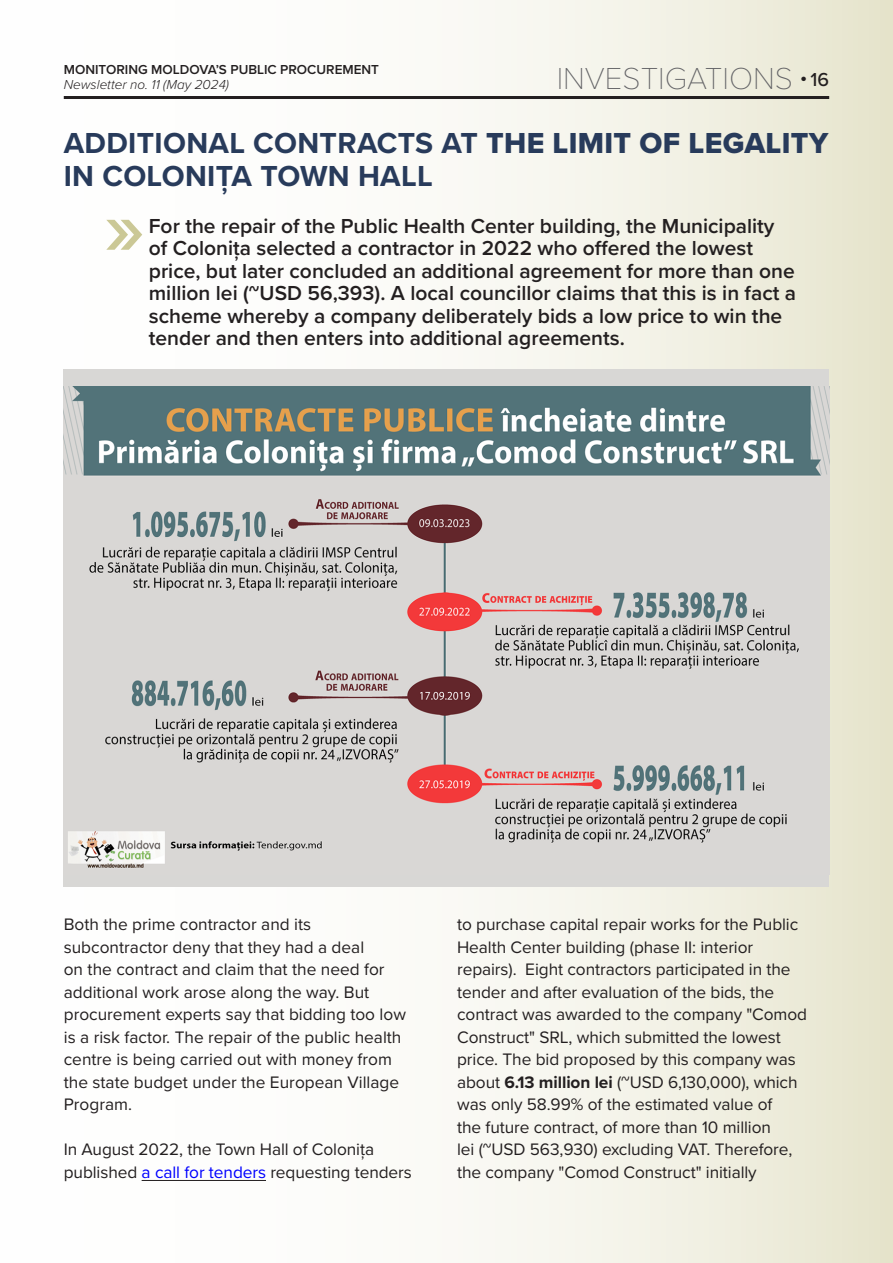
<style>
.page{position:relative;width:893px;height:1263px;background:#fff}
.page>*{position:absolute;margin:0;border:0;box-sizing:border-box;transform-origin:0 0}
.LEAD{font:600 83.85px "Proxima Nova";color:#cbc896}
.Rubrica_pagina{font:100 31.5px "Proxima Nova T";color:#636366}
.Titlu{font:700 30px/33px "Proxima Nova";letter-spacing:.01em;color:#283b5b}
.LEAD-2{font:600 21px/22.5px "Proxima Nova";color:#231f20}
.Normal__Web{font:17.25px/22.5px "Proxima Nova";letter-spacing:-.005em;color:#231f20}
.t1{font:600 13.5px "Proxima Nova";color:#231f20}
.t2{font:italic 300 13.5px "Proxima Nova";color:#231f20}
.t3{font:700 7.5px "Proxima Nova";color:#231f20}
.s1{font-family:"Proxima Nova";font-weight:500;font-size:19.5px;color:#231f20}
.s2{font-family:"Proxima Nova Extrabld";font-weight:400}
.s3{color:#00f}
.s4{font-weight:700}
</style>
<div class="page">
<div style="left:0;top:0;width:893px;height:1263px;background:linear-gradient(to right,#fff,#ebead7)"></div>
<hr style="left:64px;top:96px;width:765px;height:3px;background:#231f20">
<div style="left:64px;top:864px;width:765px;height:22px;background:#d8d7d5"></div>
<div style="left:64px;top:369px;width:765px;height:22px;background:#d8d7d5"></div>
<img style="left:64px;top:387px;width:765px;height:481px">
<hr style="left:142px;top:1180px;width:124px;height:1px;background:#231f20">
<p class="t1" style="left:64px;top:60px;width:317px">MONITORING MOLDOVA’S PUBLIC PROCUREMENT</p>
<p class="t2" style="left:64px;top:75px;width:167px">Newsletter no. 11 (May 2024)</p>
<p class="Rubrica_pagina" style="left:557px;top:55px;width:274px">INVESTIGATIONS <span class="s1">16</span></p>
<p class="t3" style="left:801px;top:73px;width:7px">●</p>
<p class="Titlu" style="left:64px;top:126px;width:766px">ADDITIONAL CONTRACTS AT <span class="s2">THE LIMIT OF LEGALITY<br></span>IN COLONIȚA TOWN HALL</p>
<p class="LEAD" style="left:104px;top:165px;width:43px">»</p>
<p class="LEAD-2" style="left:149px;top:214px;width:649px">For the repair of the Public Health Center building, the Municipality of Colonița selected a contractor in 2022 who offered the lowest price, but later concluded an additional agreement for more than one million lei (~USD 56,393). A local councillor claims that this is in fact a scheme whereby a company deliberately bids a low price to win the tender and then enters into additional agreements.</p>
<p class="Normal__Web" style="left:64px;top:912px;width:344px">Both the prime contractor and its subcontractor deny that they had a deal<br>on the contract and claim that the need for additional work arose along the way. But procurement experts say that bidding too low is a risk factor. The repair of the public health centre is being carried out with money from the state budget under the European Village Program.</p>
<p class="Normal__Web" style="left:64px;top:1137px;width:350px">In August 2022, the Town Hall of Colonița published <span class="s3">a call for tenders</span> requesting tenders</p>
<p class="Normal__Web" style="left:457px;top:912px;width:352px">to purchase capital repair works for the Public Health Center building (phase II: interior repairs). Eight contractors participated in the tender and after evaluation of the bids, the contract was awarded to the company "Comod Construct" SRL, which submitted the lowest price. The bid proposed by this company was about <span class="s4">6.13 million lei</span> (~USD 6,130,000), which was only 58.99% of the estimated value of<br>the future contract, of more than 10 million<br>lei (~USD 563,930) excluding VAT. Therefore, the company "Comod Construct" initially</p>
</div>
